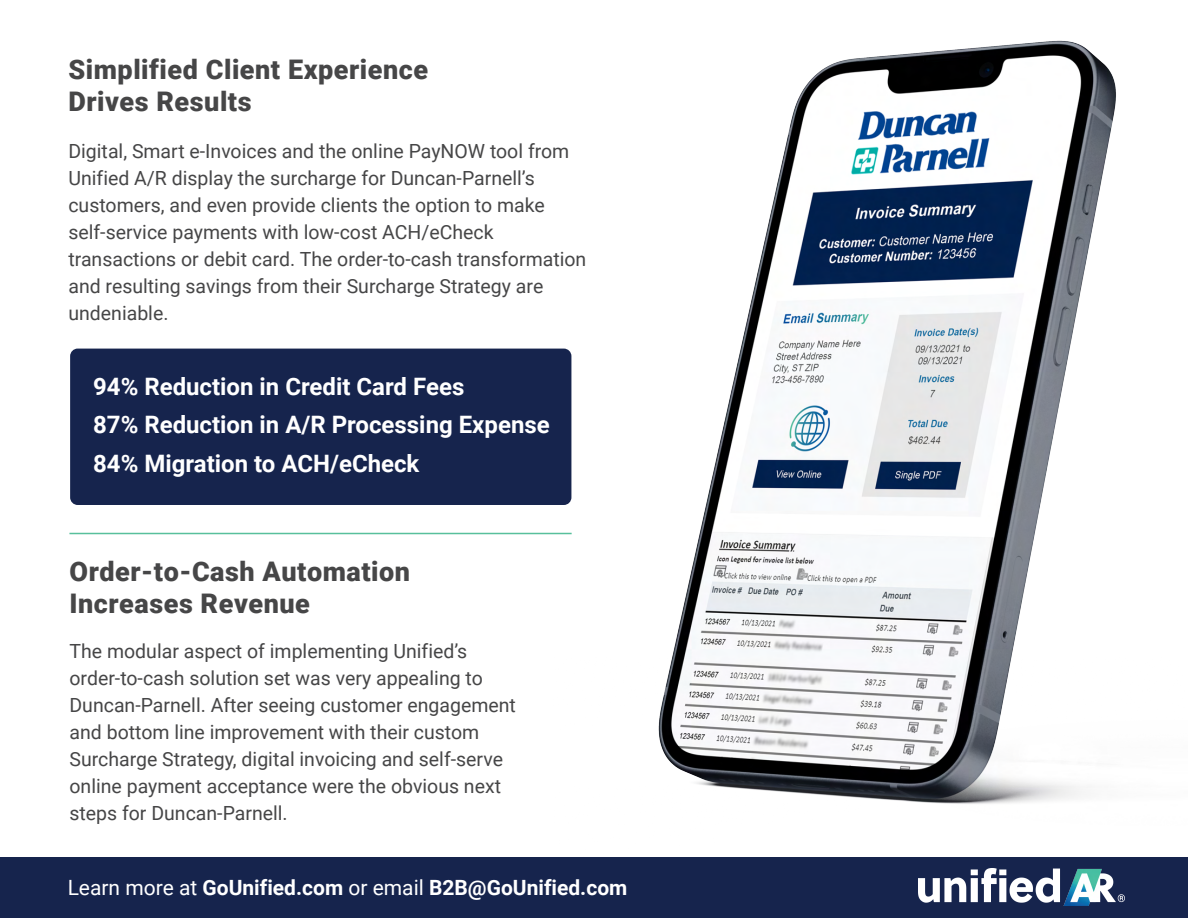
<style>
.page{position:relative;width:1188px;height:918px;background:#fff}
.page>*{position:absolute;margin:0;border:0;box-sizing:border-box;transform-origin:0 0}
.t1{font:900 27px/32.4px "Roboto";letter-spacing:.02em;color:#464647}
.t2{font:700 24px/38.5px "Roboto";color:#fff}
.t3{font:700 21px "Roboto";color:#fff}
.t4{font:19.5px/27px "Roboto";color:#464647}
.s1{font-weight:400}
</style>
<div class="page">
<img style="left:554px;top:40px;width:562px;height:764px">
<div style="left:70px;top:349px;width:501px;height:156px;background:#16244d;border-radius:8px"></div>
<hr style="left:69px;top:533px;width:503px;height:1px;background:#58c09c">
<div style="left:0;top:857px;width:1188px;height:61px;background:#16244d"></div>
<img style="left:918px;top:869px;width:206px;height:37px">
<h1 class="t1" style="left:68px;top:52px;width:361px">Simplified Client Experience<br>Drives Results</h1>
<p class="t4" style="left:68px;top:137px;width:519px">Digital, Smart e-Invoices and the online PayNOW tool from Unified A/R display the surcharge for Duncan-Parnell’s customers, and even provide clients the option to make self-service payments with low-cost ACH/eCheck transactions or debit card. The order-to-cash transformation and resulting savings from their Surcharge Strategy are undeniable.</p>
<p class="t2" style="left:93px;top:366px;width:458px">94% Reduction in Credit Card Fees<br>87% Reduction in A/R Processing Expense<br>84% Migration to ACH/eCheck</p>
<h1 class="t1" style="left:70px;top:554px;width:342px">Order-to-Cash Automation<br>Increases Revenue</h1>
<p class="t4" style="left:70px;top:637px;width:448px">The modular aspect of implementing Unified’s order-to-cash solution set was very appealing to Duncan-Parnell. After seeing customer engagement and bottom line improvement with their custom Surcharge Strategy, digital invoicing and self-serve online payment acceptance were the obvious next steps for Duncan-Parnell.</p>
<p class="t3" style="left:68px;top:873px;width:561px"><span class="s1">Learn more at</span> GoUnified.com <span class="s1">or email</span> B2B@GoUnified.com</p>
</div>
